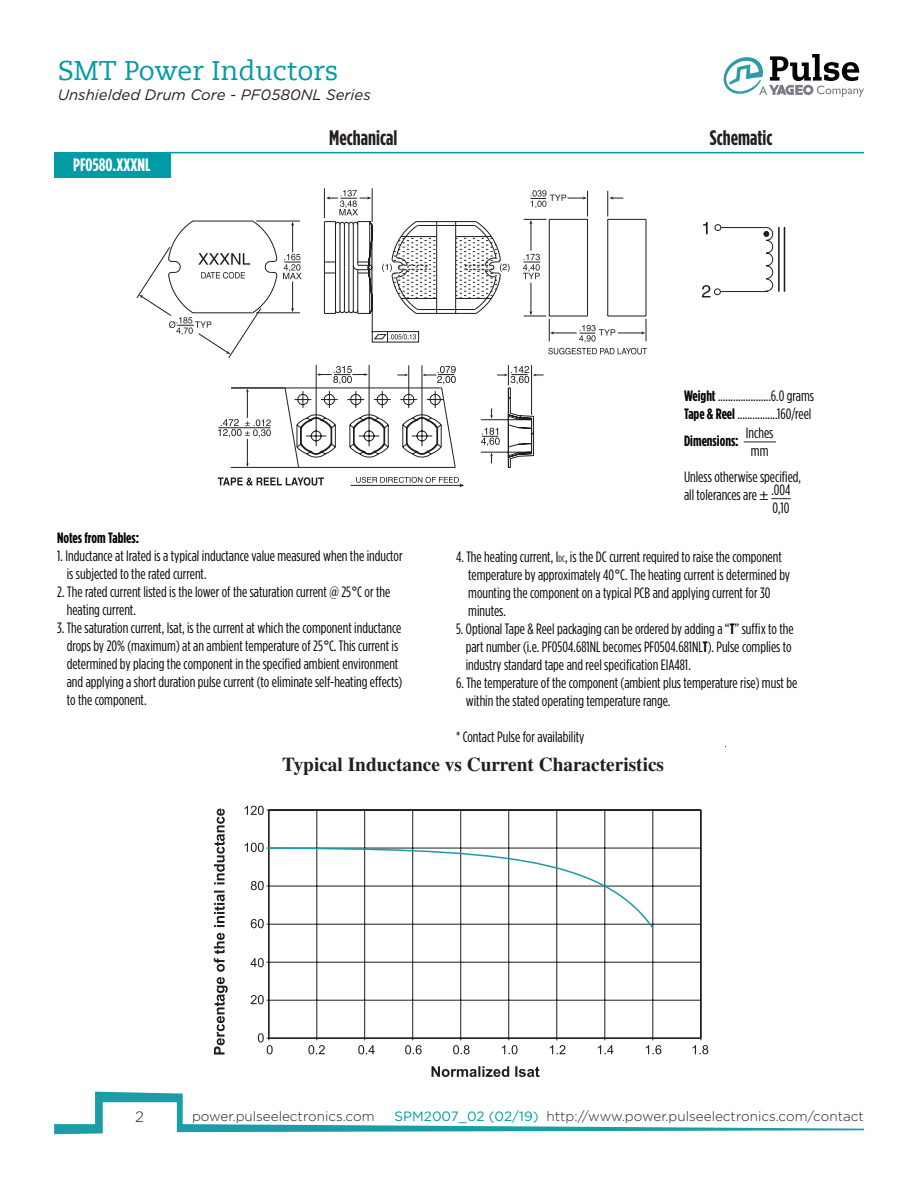
<style>
.page{position:relative;width:918px;height:1188px;background:#fff}
.page>*{position:absolute;margin:0;border:0;box-sizing:border-box;transform-origin:0 0}
.t1{font:27px "Caecilia LT Std";color:#009ca6}
.t2{font:700 21px "Gotham Condensed";color:#231f20}
.t3{font:700 19.65px "Times";color:#231f20}
.t4{font:700 18px "Gotham Condensed";color:#fff}
.t5{font:15px "Gotham Condensed";color:#000}
.t6{font:italic 15px "Gotham";color:#231f20}
.t7{font:700 15px "Gotham Condensed";color:#000}
.t8{font:300 15px "Gotham";color:#231f20}
.t9{font:300 13.5px "Gotham";color:#231f20}
.s1{font-weight:700}
.s2{font-family:"Myriad Pro"}
.s3{font-family:"Caecilia LT";font-style:italic}
.s4{font-size:9px}
.s5{font-weight:400;color:#009ca6}
</style>
<div class="page">
<svg style="left:54px;top:1092px;width:810px;height:42px"></svg>
<svg style="left:724px;top:54px;width:140px;height:43px"></svg>
<div style="left:54px;top:152px;width:116px;height:25px;background:#009ca6"></div>
<hr style="left:164px;top:152px;width:700px;height:1px;background:#009ca6">
<hr style="left:744px;top:442px;width:32px;height:1px;background:#231f20">
<svg style="left:771px;top:498px;width:20px;height:1px"></svg>
<svg style="left:270px;top:811px;width:430px;height:222px"></svg>
<hr style="left:269px;top:810px;width:432px;height:1px;background:#201d1e">
<hr style="left:700px;top:810px;width:1px;height:228px;background:#201d1e">
<hr style="left:269px;top:810px;width:1px;height:228px;background:#201d1e">
<hr style="left:268px;top:810px;width:1px;height:228px;background:#201d1e">
<svg style="left:251px;top:995px;width:17px;height:9px"></svg>
<svg style="left:250px;top:958px;width:18px;height:9px"></svg>
<svg style="left:245px;top:843px;width:410px;height:87px"></svg>
<svg style="left:245px;top:806px;width:24px;height:9px"></svg>
<svg style="left:258px;top:1033px;width:450px;height:21px"></svg>
<svg style="left:432px;top:1066px;width:108px;height:11px"></svg>
<svg style="left:214px;top:809px;width:14px;height:246px"></svg>
<hr style="left:784px;top:228px;width:1px;height:63px;background:#201d1e">
<hr style="left:778px;top:228px;width:2px;height:63px;background:#201d1e">
<svg style="left:702px;top:222px;width:72px;height:75px"></svg>
<svg style="left:136px;top:188px;width:511px;height:299px"></svg>
<h1 class="t1" style="left:58px;top:55px;width:282px">SMT Power Inductors</h1>
<p class="t6" style="left:58px;top:86px;width:315px">Unshielded Drum Core - PF0580NL Series</p>
<p class="t4" style="left:73px;top:154px;width:79px">PF0580.XXXNL</p>
<p class="t2" style="left:329px;top:125px;width:69px">Mechanical</p>
<p class="t2" style="left:710px;top:125px;width:64px">Schematic</p>
<p class="t5" style="left:684px;top:387px;width:132px"><span class="s1">Weight</span> .....................6.0 grams</p>
<p class="t5" style="left:684px;top:405px;width:129px"><span class="s1">Tape &amp; Reel</span> ................160/reel</p>
<p class="t5" style="left:746px;top:424px;width:29px">Inches</p>
<p class="t5" style="left:751px;top:442px;width:19px">mm</p>
<p class="t5" style="left:771px;top:481px;width:21px">.004</p>
<p class="t5" style="left:773px;top:499px;width:18px">0,10</p>
<p class="t7" style="left:684px;top:432px;width:56px">Dimensions:</p>
<p class="t5" style="left:684px;top:468px;width:119px">Unless otherwise specified,</p>
<p class="t5" style="left:684px;top:486px;width:86px">all tolerances are <span class="s2">±</span></p>
<p class="t7" style="left:57px;top:529px;width:84px">Notes from Tables:</p>
<p class="t5" style="left:57px;top:548px;width:347px">1. Inductance at Irated is a typical inductance value measured when the inductor</p>
<p class="t5" style="left:67px;top:566px;width:141px">is subjected to the rated current.</p>
<p class="t5" style="left:57px;top:584px;width:335px">2. The rated current listed is the lower of the saturation current @ 25<span class="s3">°</span>C or the</p>
<p class="t5" style="left:67px;top:602px;width:71px">heating current.</p>
<p class="t5" style="left:57px;top:620px;width:346px">3. The saturation current, Isat, is the current at which the component inductance</p>
<p class="t5" style="left:67px;top:638px;width:333px">drops by 20% (maximum) at an ambient temperature of 25<span class="s3">°</span>C. This current is</p>
<p class="t5" style="left:67px;top:656px;width:333px">determined by placing the component in the specified ambient environment</p>
<p class="t5" style="left:67px;top:674px;width:337px">and applying a short duration pulse current (to eliminate self-heating effects)</p>
<p class="t5" style="left:67px;top:692px;width:81px">to the component.</p>
<p class="t5" style="left:456px;top:548px;width:327px">4. The heating current, I<span class="s4">DC</span>, is the DC current required to raise the component</p>
<p class="t5" style="left:468px;top:566px;width:323px">temperature by approximately 40<span class="s3">°</span>C. The heating current is determined by</p>
<p class="t5" style="left:468px;top:584px;width:304px">mounting the component on a typical PCB and applying current for 30</p>
<p class="t5" style="left:468px;top:602px;width:39px">minutes.</p>
<p class="t5" style="left:456px;top:620px;width:339px">5. Optional Tape &amp; Reel packaging can be ordered by adding a “<span class="s1">T</span>” suffix to the</p>
<p class="t5" style="left:466px;top:638px;width:327px">part number (i.e. PF0504.681NL becomes PF0504.681NL<span class="s1">T</span>). Pulse complies to</p>
<p class="t5" style="left:466px;top:656px;width:227px">industry standard tape and reel specification EIA481.</p>
<p class="t5" style="left:456px;top:674px;width:343px">6. The temperature of the component (ambient plus temperature rise) must be</p>
<p class="t5" style="left:466px;top:692px;width:206px">within the stated operating temperature range.</p>
<p class="t5" style="left:456px;top:728px;width:130px">* Contact Pulse for availability</p>
<p class="t3" style="left:282px;top:753px;width:383px">Typical Inductance vs Current Characteristics</p>
<p class="t8" style="left:135px;top:1107px;width:10px">2</p>
<p class="t9" style="left:192px;top:1107px;width:184px">power.pulseelectronics.com</p>
<p class="t9" style="left:395px;top:1107px;width:471px"><span class="s5">SPM2007_02 (02/19)</span> http://www.power.pulseelectronics.com/contact</p>
</div>
